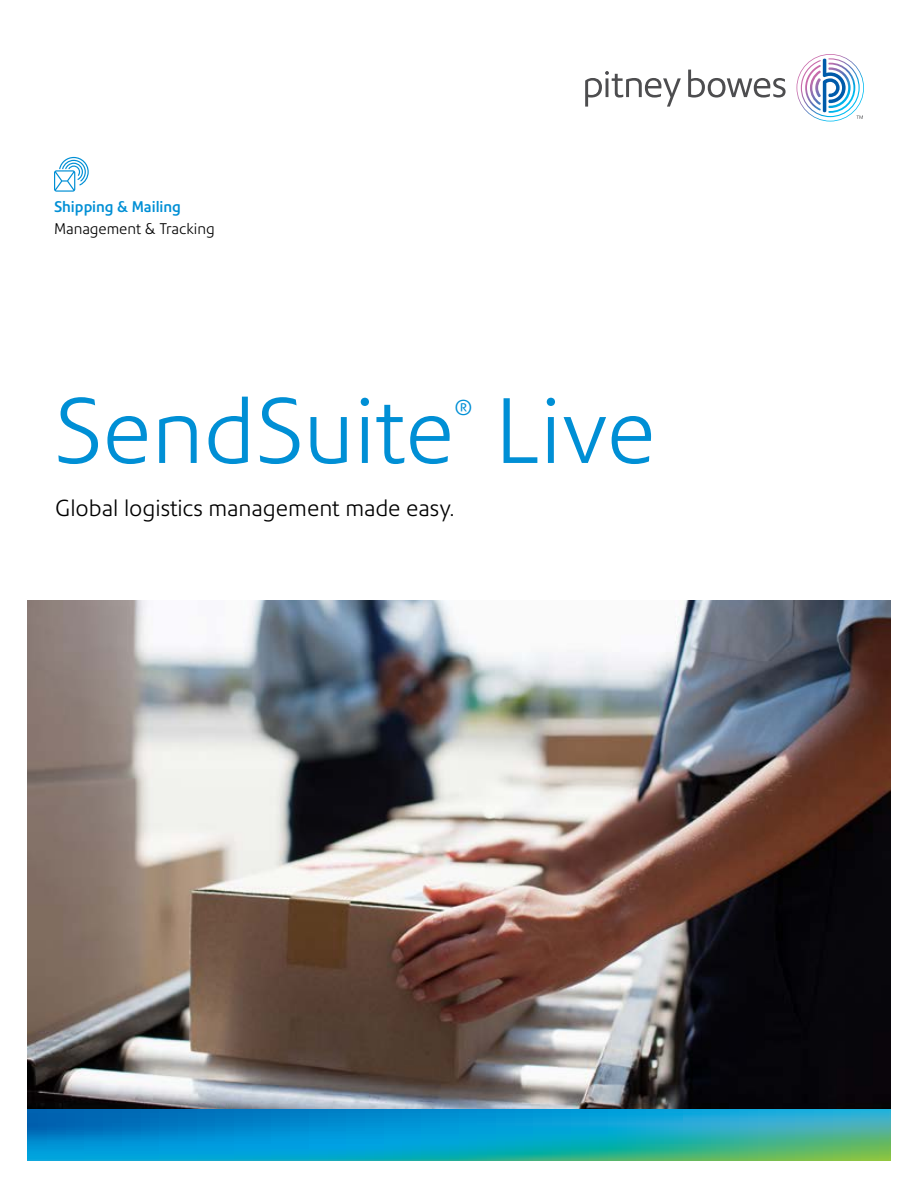
<style>
.page{position:relative;width:918px;height:1188px;background:#fff}
.page>*{position:absolute;margin:0;border:0;box-sizing:border-box;transform-origin:0 0}
.t1{font:300 90px "Precision Sans";color:#008fd5}
.t2{font:300 22.5px "Precision Sans";color:#000}
.t3{font:300 21px "Precision Sans";color:#008fd5}
.t4{font:300 15px "Precision Sans";color:#000}
.t5{font:500 15px "Precision Sans";color:#008fd5}
</style>
<div class="page">
<svg style="left:27px;top:1108px;width:864px;height:53px;background:#159cbd"></svg>
<img style="left:27px;top:600px;width:864px;height:508px">
<svg style="left:54px;top:157px;width:35px;height:35px"></svg>
<svg style="left:585px;top:54px;width:279px;height:68px"></svg>
<p class="t5" style="left:54px;top:197px;width:129px">Shipping &amp; Mailing</p>
<p class="t4" style="left:54px;top:220px;width:162px">Management &amp; Tracking</p>
<h1 class="t1" style="left:54px;top:377px;width:603px">SendSuite Live</h1>
<p class="t3" style="left:454px;top:395px;width:20px">®</p>
<p class="t2" style="left:55px;top:495px;width:401px">Global logistics management made easy.</p>
</div>
